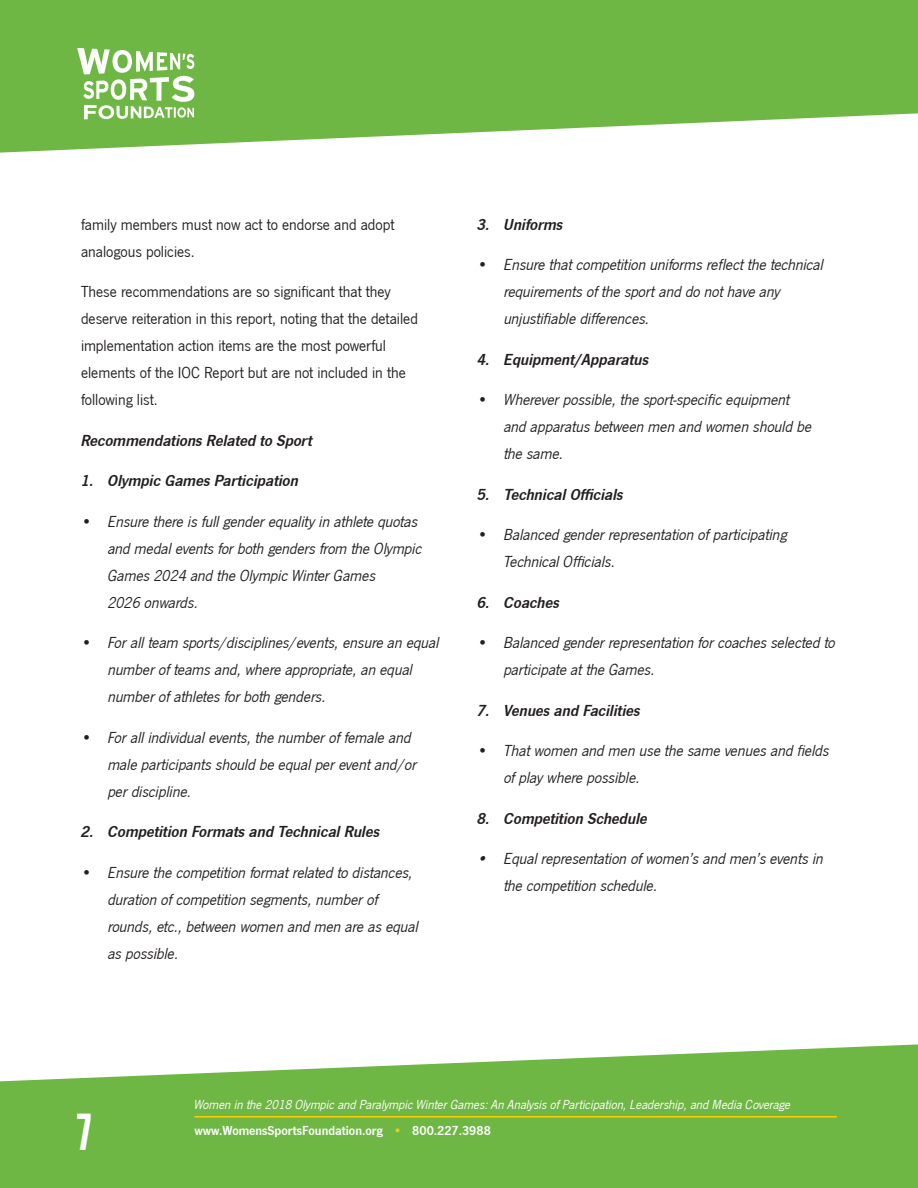
<style>
.page{position:relative;width:918px;height:1188px;background:#fff}
.page>*{position:absolute;margin:0;border:0;box-sizing:border-box;transform-origin:0 0}
.t1{font:49.5px "League Gothic";color:#fff}
.t2{font:italic 16.5px/27px "News Got";color:#231f20}
.t3{font:16.5px/27px "News Got";color:#231f20}
.IOC_recommendations{font:16.5px "News Got Dem Ita";color:#231f20}
.t4{font:italic 13.5px "News Got";color:#fff}
.t5{font:13.5px "News Got Dem";color:#fff}
.s1{font-style:normal}
.s2{color:#fc0}
</style>
<div class="page">
<svg style="left:0;top:0;width:918px;height:153px;background:#82c05d"></svg>
<svg style="left:0;top:1044px;width:918px;height:144px;background:#82c05c"></svg>
<svg style="left:77px;top:48px;width:117px;height:71px"></svg>
<hr style="left:194px;top:1116px;width:643px;height:2px;background:#fc0">
<p class="t3" style="left:81px;top:211px;width:315px">family members must now act to endorse and adopt analogous policies.</p>
<p class="t3" style="left:81px;top:279px;width:338px">These recommendations are so significant that they deserve reiteration in this report, noting that the detailed implementation action items are the most powerful elements of the IOC Report but are not included in the following list.</p>
<p class="IOC_recommendations" style="left:81px;top:431px;width:233px">Recommendations Related to Sport</p>
<p class="IOC_recommendations" style="left:81px;top:471px;width:219px">1. Olympic Games Participation</p>
<p class="t2" style="left:108px;top:508px;width:316px;text-indent:-27px"><span class="s1">•</span> Ensure there is full gender equality in athlete quotas and medal events for both genders from the Olympic Games 2024 and the Olympic Winter Games<br>2026 onwards.</p>
<p class="t2" style="left:108px;top:630px;width:333px;text-indent:-27px"><span class="s1">•</span> For all team sports/disciplines/events, ensure an equal number of teams and, where appropriate, an equal number of athletes for both genders.</p>
<p class="t2" style="left:108px;top:724px;width:310px;text-indent:-27px"><span class="s1">•</span> For all individual events, the number of female and male participants should be equal per event and/or per discipline.</p>
<p class="IOC_recommendations" style="left:81px;top:822px;width:300px">2. Competition Formats and Technical Rules</p>
<p class="t2" style="left:108px;top:859px;width:312px;text-indent:-27px"><span class="s1">•</span> Ensure the competition format related to distances, duration of competition segments, number of rounds, etc., between women and men are as equal as possible.</p>
<p class="IOC_recommendations" style="left:477px;top:215px;width:88px">3. Uniforms</p>
<p class="t2" style="left:504px;top:252px;width:321px;text-indent:-27px"><span class="s1">•</span> Ensure that competition uniforms reflect the technical requirements of the sport and do not have any unjustifiable differences.</p>
<p class="IOC_recommendations" style="left:477px;top:350px;width:174px">4. Equipment/Apparatus</p>
<p class="t2" style="left:504px;top:387px;width:309px;text-indent:-27px"><span class="s1">•</span> Wherever possible, the sport-specific equipment and apparatus between men and women should be the same.</p>
<p class="IOC_recommendations" style="left:477px;top:485px;width:148px">5. Technical Officials</p>
<p class="t2" style="left:504px;top:522px;width:285px;text-indent:-27px"><span class="s1">•</span> Balanced gender representation of participating<br>Technical Officials.</p>
<p class="IOC_recommendations" style="left:477px;top:593px;width:84px">6. Coaches</p>
<p class="t2" style="left:504px;top:630px;width:333px;text-indent:-27px"><span class="s1">•</span> Balanced gender representation for coaches selected to participate at the Games.</p>
<p class="IOC_recommendations" style="left:477px;top:701px;width:165px">7. Venues and Facilities</p>
<p class="t2" style="left:504px;top:738px;width:327px;text-indent:-27px"><span class="s1">•</span> That women and men use the same venues and fields of play where possible.</p>
<p class="IOC_recommendations" style="left:477px;top:809px;width:172px">8. Competition Schedule</p>
<p class="t2" style="left:504px;top:846px;width:321px;text-indent:-27px">• Equal representation of women’s and men’s events in the competition schedule.</p>
<h1 class="t1" style="left:77px;top:1104px;width:16px">7</h1>
<p class="t4" style="left:194px;top:1097px;width:598px">Women in the 2018 Olympic and Paralympic Winter Games: An Analysis of Participation, Leadership, and Media Coverage</p>
<p class="t5" style="left:194px;top:1123px;width:298px">www.WomensSportsFoundation.org <span class="s2">•</span> 800.227.3988</p>
</div>
